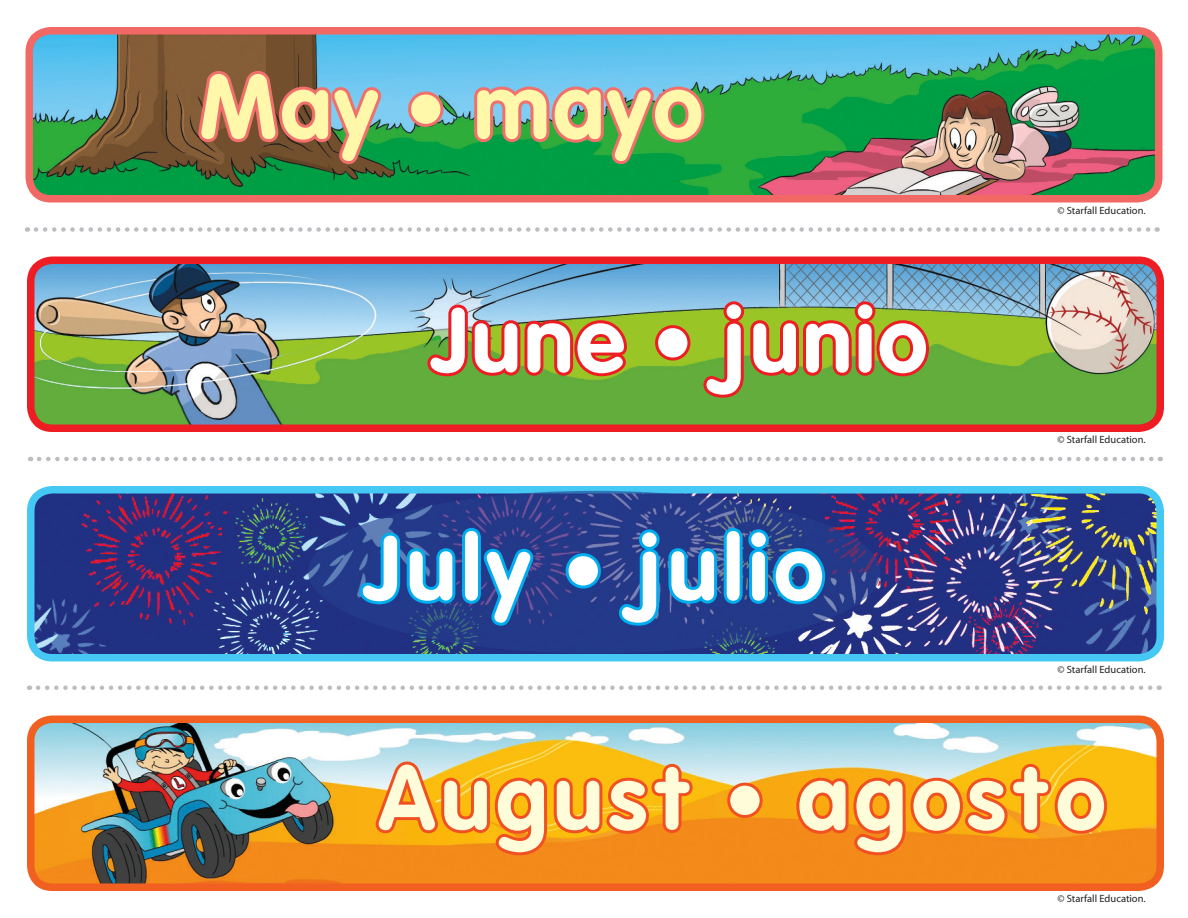
<style>
.page{position:relative;width:1188px;height:918px;background:#fff}
.page>*{position:absolute;margin:0;border:0;box-sizing:border-box;transform-origin:0 0}
.t1{font:700 90px "VA Gz Star";letter-spacing:.045em;color:#fff}
.t2{font:700 90px "VA Gz Star";letter-spacing:.06em;color:#fffcda}
.t3{font:700 90px "VA Gz Star";letter-spacing:.03em;color:#fff8ab}
.t4{font:10.5px "Myriad Pro";color:#231f20}
.s1{font-size:82.5px}
</style>
<div class="page">
<svg style="left:36px;top:227px;width:1122px;height:5px"></svg>
<svg style="left:39px;top:457px;width:1122px;height:4px"></svg>
<svg style="left:38px;top:686px;width:1122px;height:4px"></svg>
<svg style="left:35px;top:36px;width:1118px;height:157px;background:#529c7e"></svg>
<div style="left:26px;top:27px;width:1136px;height:175px;border:8px solid #f16865;border-radius:22px"></div>
<img style="left:36px;top:725px;width:1119px;height:157px">
<div style="left:27px;top:716px;width:1137px;height:175px;border:8px solid #f26021;border-radius:22px"></div>
<img style="left:36px;top:495px;width:1119px;height:158px">
<div style="left:27px;top:486px;width:1137px;height:176px;border:8px solid #45c8f4;border-radius:22px"></div>
<img style="left:36px;top:265px;width:1119px;height:158px">
<div style="left:27px;top:256px;width:1137px;height:176px;border:8px solid #ee1d23;border-radius:22px"></div>
<svg style="left:194px;top:66px;width:191px;height:137px;background:#7b7457"></svg>
<svg style="left:404px;top:87px;width:44px;height:44px;background:#91a7af"></svg>
<svg style="left:469px;top:82px;width:240px;height:87px;background:#6d9a6d"></svg>
<svg style="left:423px;top:300px;width:208px;height:81px;background:#ad8a5b"></svg>
<svg style="left:651px;top:297px;width:282px;height:104px;background:#9a923f"></svg>
<svg style="left:308px;top:491px;width:573px;height:162px;background:#2c3e8b"></svg>
<svg style="left:355px;top:523px;width:182px;height:108px;background:#205aa4"></svg>
<svg style="left:561px;top:549px;width:44px;height:44px;background:#1c5ba6"></svg>
<svg style="left:614px;top:523px;width:215px;height:106px;background:#1f5ea6"></svg>
<svg style="left:371px;top:757px;width:326px;height:102px;background:#f29726"></svg>
<svg style="left:723px;top:778px;width:44px;height:45px;background:#f2932d"></svg>
<svg style="left:792px;top:759px;width:319px;height:100px;background:#f19228"></svg>
<p class="t3" style="left:199px;top:54px;width:506px">May <span class="s1">•</span> mayo</p>
<p class="t1" style="left:432px;top:288px;width:498px">June <span class="s1">•</span> junio</p>
<p class="t1" style="left:364px;top:516px;width:461px">July <span class="s1">•</span> julio</p>
<p class="t4" style="left:1057px;top:204px;width:90px">© Starfall Education.</p>
<p class="t4" style="left:1057px;top:433px;width:90px">© Starfall Education.</p>
<p class="t4" style="left:1057px;top:663px;width:90px">© Starfall Education.</p>
<p class="t2" style="left:378px;top:745px;width:729px">August <span class="s1">•</span> agosto</p>
<p class="t4" style="left:1057px;top:892px;width:90px">© Starfall Education.</p>
</div>
